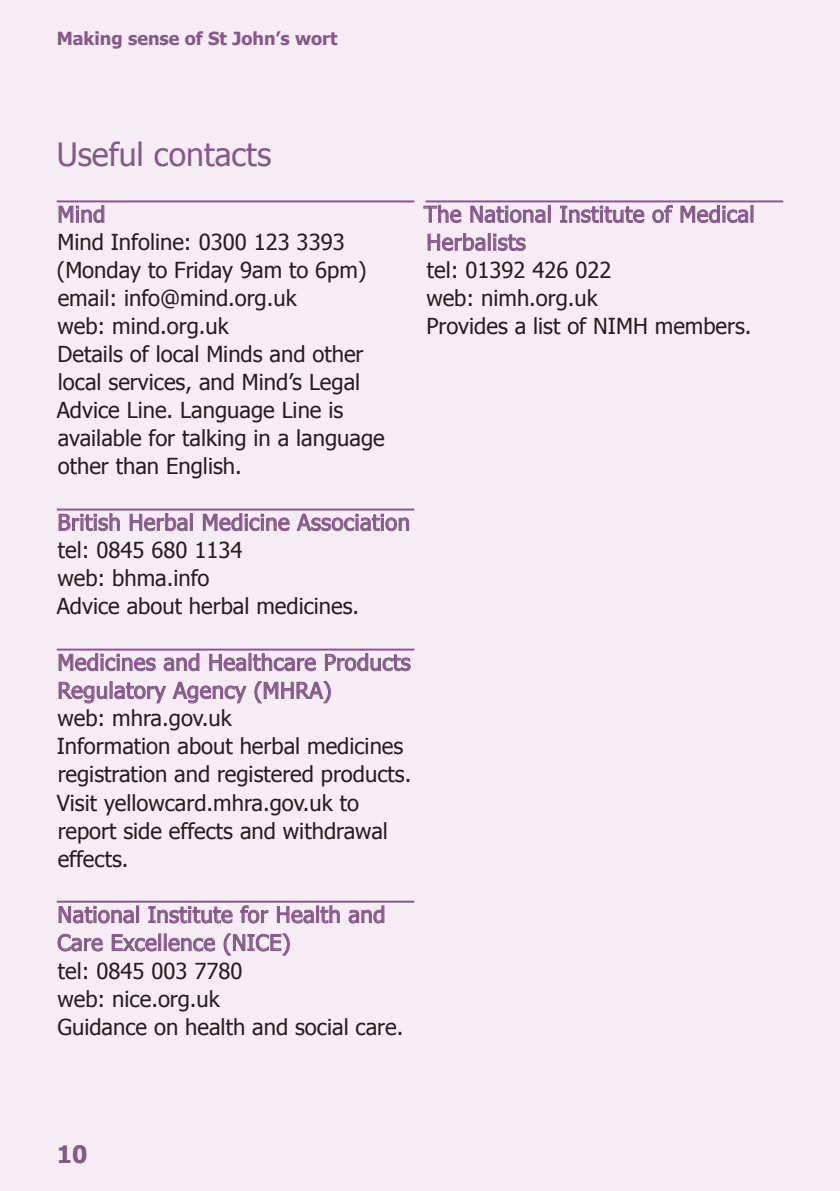
<style>
.page{position:relative;width:840px;height:1191px;background:#fff}
.page>*{position:absolute;margin:0;border:0;box-sizing:border-box;transform-origin:0 0}
.t1{font:32px "Tahoma";color:#87588c}
.t2{font:700 24px "Tahoma";color:#87588c}
.t3{font:22px/28px "Tahoma";color:#231f20}
.t4{font:22px/28px "Tahoma";letter-spacing:.02em;color:#87588c}
.t5{font:700 18px "Tahoma";color:#87588c}
</style>
<div class="page">
<div style="left:0;top:0;width:839px;height:1191px;background:#f5edf3"></div>
<hr style="left:57px;top:200px;width:357px;height:2px;background:#87588c">
<hr style="left:57px;top:508px;width:357px;height:2px;background:#87588c">
<hr style="left:57px;top:648px;width:357px;height:2px;background:#87588c">
<hr style="left:57px;top:900px;width:357px;height:2px;background:#87588c">
<svg style="left:59px;top:205px;width:45px;height:18px"></svg>
<svg style="left:59px;top:513px;width:61px;height:18px"></svg>
<svg style="left:129px;top:513px;width:58px;height:18px"></svg>
<div style="left:190px;top:513px;width:3px;height:18px;border:1px solid #87588c"></div>
<svg style="left:202px;top:513px;width:87px;height:18px"></svg>
<svg style="left:296px;top:514px;width:113px;height:17px"></svg>
<svg style="left:59px;top:653px;width:97px;height:18px"></svg>
<svg style="left:163px;top:653px;width:36px;height:18px"></svg>
<svg style="left:209px;top:654px;width:37px;height:17px"></svg>
<svg style="left:252px;top:653px;width:64px;height:18px"></svg>
<svg style="left:324px;top:653px;width:86px;height:18px"></svg>
<svg style="left:59px;top:681px;width:107px;height:22px"></svg>
<svg style="left:172px;top:682px;width:75px;height:21px"></svg>
<svg style="left:254px;top:681px;width:77px;height:22px"></svg>
<svg style="left:59px;top:906px;width:75px;height:17px"></svg>
<div style="left:136px;top:905px;width:3px;height:18px;border:1px solid #87588c"></div>
<svg style="left:148px;top:906px;width:84px;height:17px"></svg>
<svg style="left:240px;top:905px;width:28px;height:18px"></svg>
<svg style="left:276px;top:906px;width:38px;height:17px"></svg>
<div style="left:316px;top:905px;width:3px;height:18px;border:1px solid #87588c"></div>
<svg style="left:320px;top:905px;width:20px;height:18px"></svg>
<svg style="left:348px;top:905px;width:36px;height:18px"></svg>
<svg style="left:57px;top:933px;width:46px;height:18px"></svg>
<svg style="left:112px;top:934px;width:45px;height:17px"></svg>
<div style="left:158px;top:933px;width:3px;height:18px;border:1px solid #87588c"></div>
<svg style="left:164px;top:933px;width:51px;height:18px"></svg>
<svg style="left:223px;top:933px;width:67px;height:22px"></svg>
<hr style="left:425px;top:200px;width:357px;height:2px;background:#87588c">
<svg style="left:423px;top:205px;width:38px;height:18px"></svg>
<svg style="left:470px;top:206px;width:75px;height:17px"></svg>
<div style="left:547px;top:205px;width:3px;height:18px;border:1px solid #87588c"></div>
<svg style="left:560px;top:206px;width:84px;height:17px"></svg>
<svg style="left:652px;top:205px;width:20px;height:18px"></svg>
<svg style="left:680px;top:205px;width:72px;height:18px"></svg>
<svg style="left:427px;top:233px;width:58px;height:18px"></svg>
<div style="left:487px;top:233px;width:3px;height:18px;border:1px solid #87588c"></div>
<svg style="left:493px;top:234px;width:32px;height:17px"></svg>
<p class="t5" style="left:57px;top:26px;width:282px">Making sense of St John’s wort</p>
<p class="t1" style="left:57px;top:133px;width:216px">Useful contacts</p>
<p class="t4" style="left:57px;top:199px;width:49px">Mind</p>
<p class="t3" style="left:57px;top:227px;width:311px">Mind Infoline: 0300 123 3393 (Monday to Friday 9am to 6pm)</p>
<p class="t3" style="left:58px;top:283px;width:240px">email: info@mind.org.uk</p>
<p class="t3" style="left:57px;top:311px;width:173px">web: mind.org.uk</p>
<p class="t3" style="left:57px;top:339px;width:329px">Details of local Minds and other local services, and Mind’s Legal<br>Advice Line. Language Line is available for talking in a language other than English.</p>
<p class="t4" style="left:57px;top:507px;width:354px">British Herbal Medicine Association</p>
<p class="t3" style="left:58px;top:535px;width:186px">tel: 0845 680 1134</p>
<p class="t3" style="left:57px;top:563px;width:153px">web: bhma.info</p>
<p class="t3" style="left:57px;top:591px;width:304px">Advice about herbal medicines.</p>
<p class="t4" style="left:57px;top:647px;width:354px">Medicines and Healthcare Products<br>Regulatory Agency (MHRA)</p>
<p class="t3" style="left:57px;top:703px;width:176px">web: mhra.gov.uk</p>
<p class="t3" style="left:57px;top:731px;width:356px">Information about herbal medicines registration and registered products.<br>Visit yellowcard.mhra.gov.uk to report side effects and withdrawal effects.</p>
<p class="t4" style="left:57px;top:899px;width:329px">National Institute for Health and<br>Care Excellence (NICE)</p>
<p class="t3" style="left:58px;top:955px;width:186px">tel: 0845 003 7780</p>
<p class="t3" style="left:57px;top:983px;width:164px">web: nice.org.uk</p>
<p class="t3" style="left:57px;top:1011px;width:347px">Guidance on health and social care.</p>
<p class="t4" style="left:423px;top:199px;width:332px">The National Institute of Medical<br>Herbalists</p>
<p class="t3" style="left:426px;top:255px;width:186px">tel: 01392 426 022</p>
<p class="t3" style="left:426px;top:283px;width:173px">web: nimh.org.uk</p>
<p class="t3" style="left:426px;top:311px;width:326px">Provides a list of NIMH members.</p>
<p class="t2" style="left:57px;top:1137px;width:32px">10</p>
</div>
